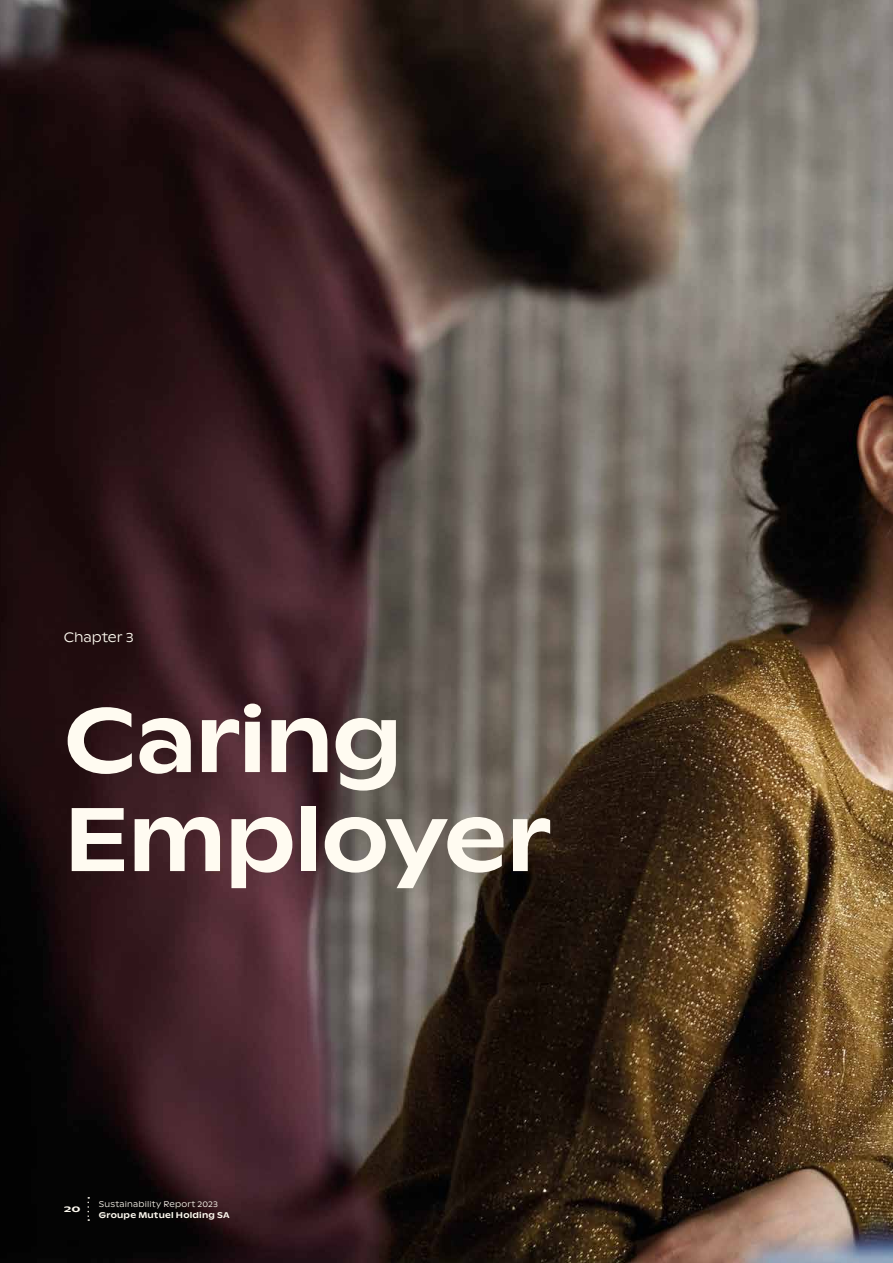
<style>
.page{position:relative;width:893px;height:1263px;background:#fff}
.page>*{position:absolute;margin:0;border:0;box-sizing:border-box;transform-origin:0 0}
.t1{font:500 90px/99px "ABC Ginto Nord";letter-spacing:-.015em;color:#fffbf1}
.t2{font:300 13.5px "ABC Ginto Nord";color:#fffbf1}
.t3{font:300 8.25px "ABC Ginto Nord";letter-spacing:.025em;color:#fffbf1}
.t4{font:500 8.25px "ABC Ginto Nord";letter-spacing:.025em;color:#fffbf1}
.t5{font:500 8.25px "ABC Ginto Nord";letter-spacing:.025em;color:#fffbf1;scale:1.5 1}
</style>
<div class="page">
<img style="left:0;top:0;width:893px;height:1263px">
<svg style="left:87px;top:1197px;width:2px;height:24px"></svg>
<h2 class="t2" style="left:64px;top:629px;width:71px">Chapter 3</h2>
<h1 class="t1" style="left:64px;top:690px;width:489px">Caring<br>Employer</h1>
<p class="t5" style="left:64px;top:1204px;width:13px">20</p>
<p class="t3" style="left:99px;top:1199px;width:121px">Sustainability Report 2023</p>
<p class="t4" style="left:99px;top:1209px;width:132px">Groupe Mutuel Holding SA</p>
</div>
